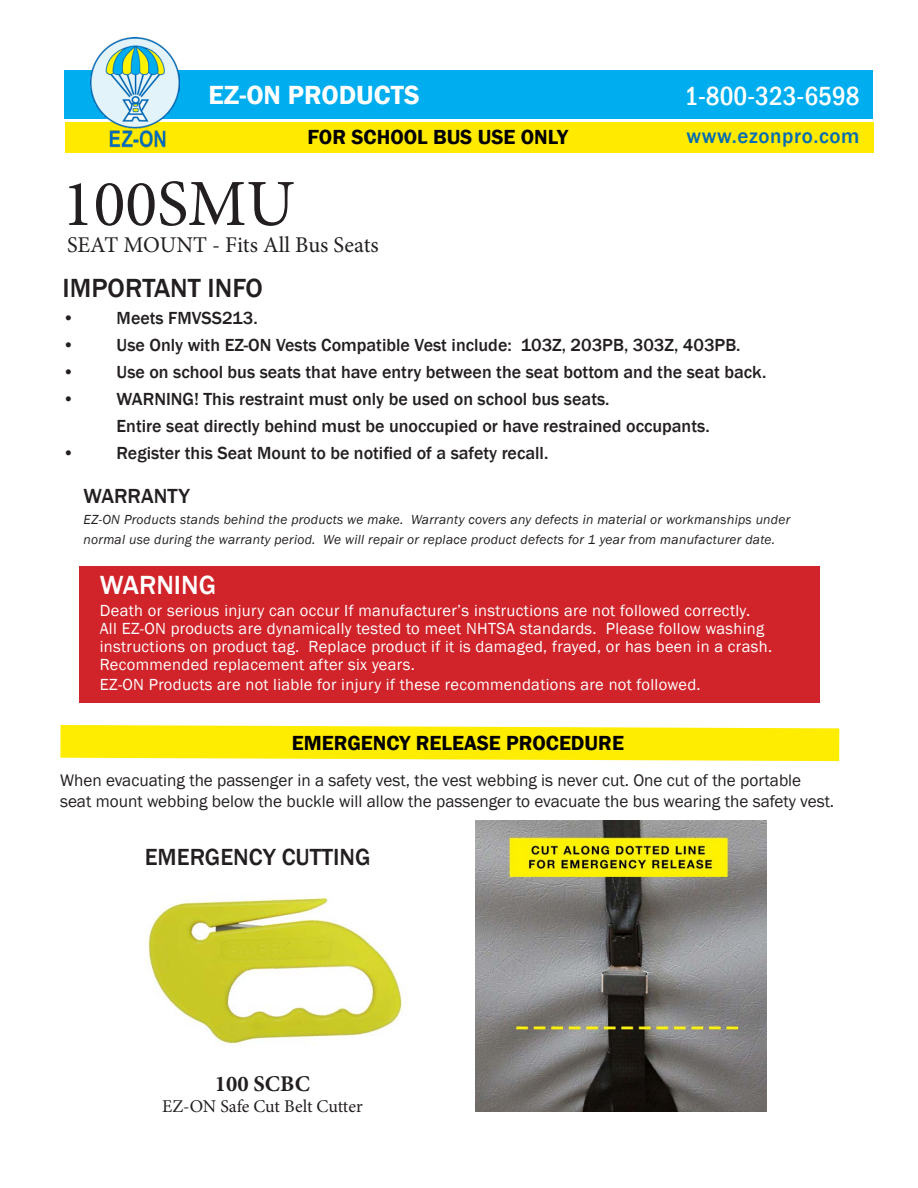
<style>
.page{position:relative;width:918px;height:1188px;background:#fff}
.page>*{position:absolute;margin:0;border:0;box-sizing:border-box;transform-origin:0 0}
.t1{font:66px "Minion Pro";color:#231f20}
.t2{font:500 condensed 27px "Franklin Gothic";color:#fff}
.t3{font:500 27px "Franklin Gothic";color:#231f20}
.t4{font:600 27px "Franklin Gothic";color:#fff}
.t5{font:500 27px "Franklin Gothic";color:#fff}
.t6{font:500 24px "Franklin Gothic";color:#231f20}
.t7{font:22.5px "Minion Pro";color:#231f20}
.t8{font:700 22.5px "Minion Pro";color:#231f20}
.t9{font:600 21px "Franklin Gothic";color:#000}
.t10{font:500 21px "Franklin Gothic";letter-spacing:.03em;color:#006ab6}
.t11{font:500 21px "Franklin Gothic";color:#231f20}
.t12{font:500 18px "Franklin Gothic";color:#231f20}
.t13{font:18px "Minion Pro";letter-spacing:-.01em;color:#231f20}
.t14{font:17.25px "Franklin Gothic";color:#231f20}
.t15{font:16.5px/18px "Franklin Gothic";letter-spacing:.02em;color:#fff}
.t16{font:italic 13.5px/19.5px "Franklin Gothic";letter-spacing:.02em;color:#231f20}
</style>
<div class="page">
<svg style="left:60px;top:725px;width:780px;height:37px;background:#ffef1e"></svg>
<img style="left:475px;top:821px;width:291px;height:291px">
<img style="left:148px;top:897px;width:254px;height:147px">
<div style="left:65px;top:122px;width:808px;height:31px;background:#ffea00"></div>
<div style="left:64px;top:70px;width:809px;height:48px;background:#00aeef"></div>
<img style="left:90px;top:38px;width:90px;height:110px">
<div style="left:79px;top:566px;width:741px;height:137px;background:#d1232a"></div>
<p class="t4" style="left:208px;top:79px;width:213px">EZ-ON PRODUCTS</p>
<p class="t2" style="left:684px;top:79px;width:177px">1-800-323-6598</p>
<p class="t9" style="left:307px;top:124px;width:262px">FOR SCHOOL BUS USE ONLY</p>
<p class="t10" style="left:687px;top:123px;width:175px">www.ezonpro.com</p>
<p class="t1" style="left:62px;top:160px;width:234px">100SMU</p>
<p class="t7" style="left:67px;top:230px;width:313px">SEAT MOUNT - Fits All Bus Seats</p>
<p class="t3" style="left:63px;top:271px;width:202px">IMPORTANT INFO</p>
<p class="t12" style="left:63px;top:307px;width:197px">• Meets FMVSS213.</p>
<p class="t12" style="left:63px;top:334px;width:679px">• Use Only with EZ-ON Vests Compatible Vest include: 103Z, 203PB, 303Z, 403PB.</p>
<p class="t12" style="left:63px;top:361px;width:705px">• Use on school bus seats that have entry between the seat bottom and the seat back.</p>
<p class="t12" style="left:63px;top:388px;width:549px">• WARNING! This restraint must only be used on school bus seats.</p>
<p class="t12" style="left:117px;top:415px;width:595px">Entire seat directly behind must be unoccupied or have restrained occupants.</p>
<p class="t12" style="left:63px;top:442px;width:487px">• Register this Seat Mount to be notified of a safety recall.</p>
<p class="t11" style="left:84px;top:483px;width:108px">WARRANTY</p>
<p class="t16" style="left:84px;top:510px;width:708px">EZ-ON Products stands behind the products we make. Warranty covers any defects in material or workmanships under normal use during the warranty period. We will repair or replace product defects for 1 year from manufacturer date.</p>
<p class="t5" style="left:100px;top:568px;width:118px">WARNING</p>
<p class="t15" style="left:100px;top:602px;width:652px">Death or serious injury can occur If manufacturer’s instructions are not followed correctly.</p>
<p class="t15" style="left:100px;top:620px;width:674px">All EZ-ON products are dynamically tested to meet NHTSA standards. Please follow washing instructions on product tag. Replace product if it is damaged, frayed, or has been in a crash.<br>Recommended replacement after six years.</p>
<p class="t15" style="left:100px;top:675px;width:602px">EZ-ON Products are not liable for injury if these recommendations are not followed.</p>
<p class="t9" style="left:292px;top:730px;width:334px">EMERGENCY RELEASE PROCEDURE</p>
<p class="t14" style="left:60px;top:770px;width:743px">When evacuating the passenger in a safety vest, the vest webbing is never cut. One cut of the portable</p>
<p class="t14" style="left:60px;top:791px;width:776px">seat mount webbing below the buckle will allow the passenger to evacuate the bus wearing the safety vest.</p>
<p class="t6" style="left:145px;top:842px;width:227px">EMERGENCY CUTTING</p>
<p class="t8" style="left:215px;top:1068px;width:96px">100 SCBC</p>
<p class="t13" style="left:162px;top:1095px;width:202px">EZ-ON Safe Cut Belt Cutter</p>
</div>
